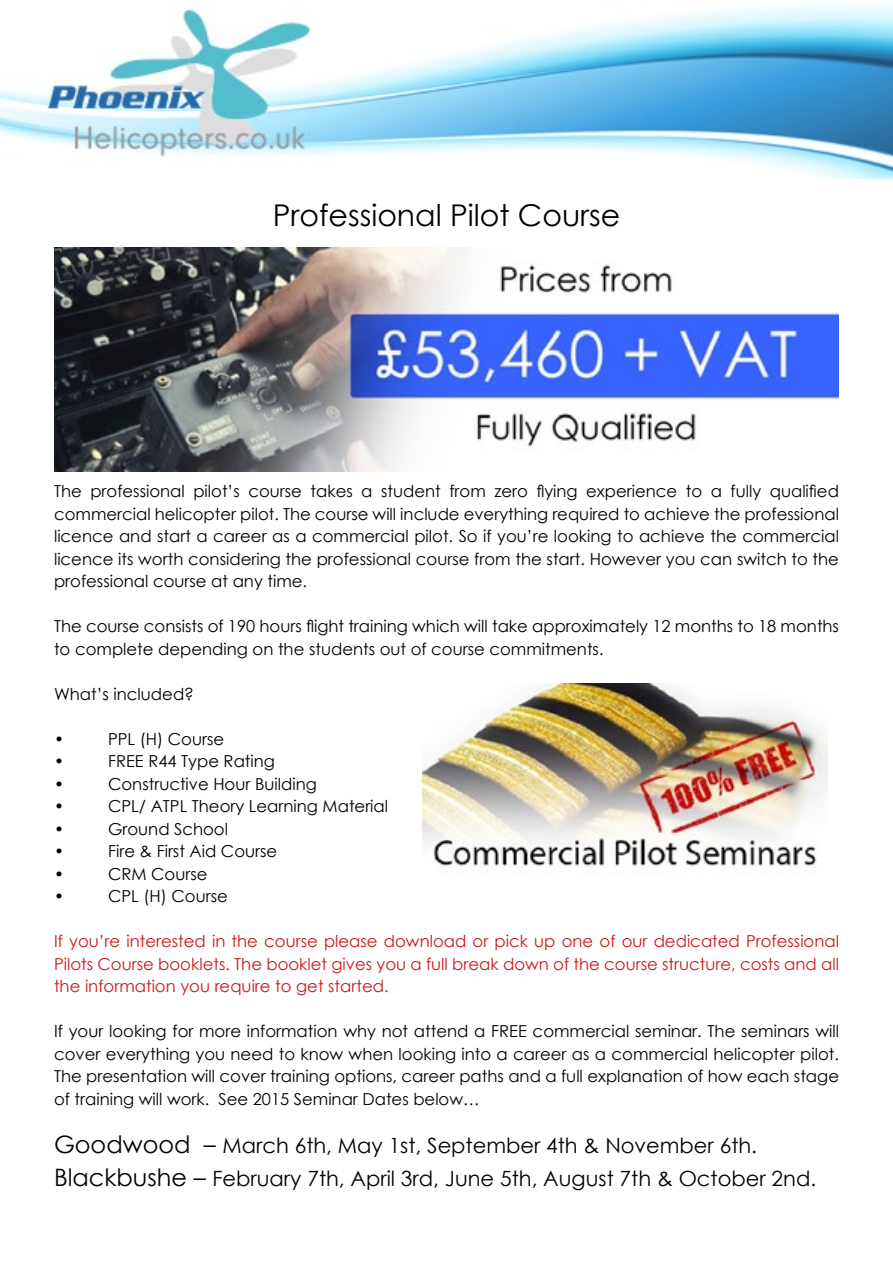
<style>
.page{position:relative;width:893px;height:1263px;background:#fff}
.page>*{position:absolute;margin:0;border:0;box-sizing:border-box;transform-origin:0 0}
.t1{font:30px "Century Gothic";color:#000}
.t2{font:21px/32.4px "Century Gothic";color:#000}
.t3{font:16.5px/22.5px "Century Gothic";color:#000;text-align:justify}
.t4{font:16.5px/22.5px "Century Gothic";color:#cd171a;text-align:justify}
.s1{font-size:24px}
</style>
<div class="page">
<img style="left:0;top:5px;width:893px;height:174px">
<img style="left:422px;top:684px;width:405px;height:183px">
<img style="left:54px;top:247px;width:785px;height:224px">
<h1 class="t1" style="left:273px;top:194px;width:349px">Professional Pilot Course</h1>
<p class="t3" style="left:54px;top:480px;width:786px">The professional pilot’s course takes a student from zero flying experience to a fully qualified commercial helicopter pilot. The course will include everything required to achieve the professional licence and start a career as a commercial pilot. So if you’re looking to achieve the commercial licence its worth considering the professional course from the start. However you can switch to the professional course at any time.</p>
<p class="t3" style="left:54px;top:615px;width:786px">The course consists of 190 hours flight training which will take approximately 12 months to 18 months to complete depending on the students out of course commitments.</p>
<p class="t3" style="left:54px;top:682px;width:141px">What’s included?</p>
<p class="t3" style="left:54px;top:727px;width:11px">•</p>
<p class="t3" style="left:108px;top:727px;width:118px">PPL (H) Course</p>
<p class="t3" style="left:54px;top:750px;width:11px">•</p>
<p class="t3" style="left:108px;top:750px;width:168px">FREE R44 Type Rating</p>
<p class="t3" style="left:54px;top:772px;width:11px">•</p>
<p class="t3" style="left:108px;top:772px;width:210px">Constructive Hour Building</p>
<p class="t3" style="left:54px;top:795px;width:11px">•</p>
<p class="t3" style="left:108px;top:795px;width:282px">CPL/ ATPL Theory Learning Material</p>
<p class="t3" style="left:54px;top:817px;width:11px">•</p>
<p class="t3" style="left:108px;top:817px;width:122px">Ground School</p>
<p class="t3" style="left:54px;top:840px;width:11px">•</p>
<p class="t3" style="left:108px;top:840px;width:171px">Fire &amp; First Aid Course</p>
<p class="t3" style="left:54px;top:862px;width:11px">•</p>
<p class="t3" style="left:108px;top:862px;width:101px">CRM Course</p>
<p class="t3" style="left:54px;top:885px;width:11px">•</p>
<p class="t3" style="left:108px;top:885px;width:121px">CPL (H) Course</p>
<p class="t4" style="left:54px;top:930px;width:786px">If you’re interested in the course please download or pick up one of our dedicated Professional Pilots Course booklets. The booklet gives you a full break down of the course structure, costs and all the information you require to get started.</p>
<p class="t3" style="left:54px;top:1020px;width:786px">If your looking for more information why not attend a FREE commercial seminar. The seminars will cover everything you need to know when looking into a career as a commercial helicopter pilot.<br>The presentation will cover training options, career paths and a full explanation of how each stage of training will work. See 2015 Seminar Dates below…</p>
<p class="t2" style="left:54px;top:1129px;width:764px"><span class="s1">Goodwood –</span> March 6th, May 1st, September 4th &amp; November 6th.<br><span class="s1">Blackbushe –</span> February 7th, April 3rd, June 5th, August 7th &amp; October 2nd.</p>
</div>
